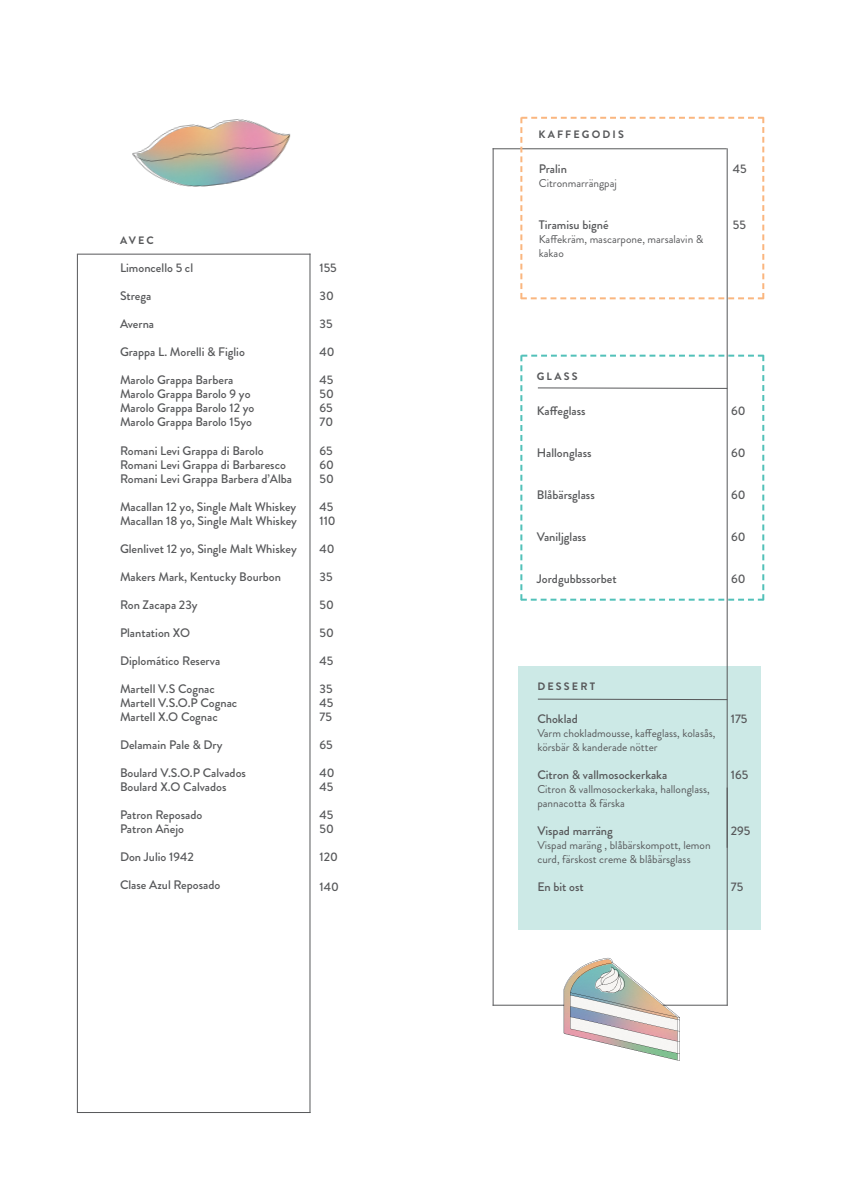
<style>
.page{position:relative;width:842px;height:1191px;background:#fff}
.page>*{position:absolute;margin:0;border:0;box-sizing:border-box;transform-origin:0 0}
.t1{font:500 12.4px "Brandon Grotesque";color:#57585a}
.t2{font:11.3px/14px "Brandon Grotesque";color:#57585a}
.t3{font:700 10.8px "Brandon Grotesque";letter-spacing:.2em;color:#57585a}
</style>
<div class="page">
<hr style="left:77px;top:254px;width:233px;height:1px;background:#57585a">
<hr style="left:77px;top:254px;width:1px;height:859px;background:#57585a">
<hr style="left:77px;top:1112px;width:233px;height:1px;background:#57585a">
<hr style="left:309px;top:254px;width:1px;height:859px;background:#57585a">
<div style="left:518px;top:666px;width:243px;height:263px;background:#cce9e6"></div>
<svg style="left:537px;top:698px;width:190px;height:2px"></svg>
<hr style="left:493px;top:148px;width:234px;height:1px;background:#57585a">
<hr style="left:727px;top:148px;width:1px;height:699px;background:#57585a">
<hr style="left:493px;top:148px;width:1px;height:857px;background:#57585a">
<hr style="left:727px;top:787px;width:1px;height:218px;background:#57585a">
<hr style="left:493px;top:1004px;width:235px;height:1px;background:#57585a">
<svg style="left:520px;top:117px;width:244px;height:182px"></svg>
<svg style="left:520px;top:355px;width:244px;height:245px"></svg>
<img style="left:538px;top:957px;width:171px;height:104px">
<img style="left:132px;top:119px;width:159px;height:68px">
<p class="t3" style="left:120px;top:232px;width:35px">AVEC</p>
<p class="t1" style="left:120px;top:259px;width:75px">Limoncello 5 cl</p>
<p class="t1" style="left:120px;top:287px;width:33px">Strega</p>
<p class="t1" style="left:120px;top:315px;width:36px">Averna</p>
<p class="t1" style="left:120px;top:343px;width:126px">Grappa L. Morelli &amp; Figlio</p>
<p class="t1" style="left:120px;top:371px;width:115px">Marolo Grappa Barbera</p>
<p class="t1" style="left:120px;top:385px;width:132px">Marolo Grappa Barolo 9 yo</p>
<p class="t1" style="left:120px;top:399px;width:136px">Marolo Grappa Barolo 12 yo</p>
<p class="t1" style="left:120px;top:413px;width:133px">Marolo Grappa Barolo 15yo</p>
<p class="t1" style="left:120px;top:441px;width:145px">Romani Levi Grappa di Barolo</p>
<p class="t1" style="left:120px;top:455px;width:167px">Romani Levi Grappa di Barbaresco</p>
<p class="t1" style="left:120px;top:469px;width:174px">Romani Levi Grappa Barbera d’Alba</p>
<p class="t1" style="left:120px;top:497px;width:178px">Macallan 12 yo, Single Malt Whiskey</p>
<p class="t1" style="left:120px;top:511px;width:178px">Macallan 18 yo, Single Malt Whiskey</p>
<p class="t1" style="left:120px;top:539px;width:178px">Glenlivet 12 yo, Single Malt Whiskey</p>
<p class="t1" style="left:120px;top:567px;width:163px">Makers Mark, Kentucky Bourbon</p>
<p class="t1" style="left:120px;top:595px;width:79px">Ron Zacapa 23y</p>
<p class="t1" style="left:120px;top:623px;width:72px">Plantation XO</p>
<p class="t1" style="left:120px;top:651px;width:102px">Diplomático Reserva</p>
<p class="t1" style="left:120px;top:679px;width:96px">Martell V.S Cognac</p>
<p class="t1" style="left:120px;top:693px;width:119px">Martell V.S.O.P Cognac</p>
<p class="t1" style="left:120px;top:707px;width:99px">Martell X.O Cognac</p>
<p class="t1" style="left:120px;top:735px;width:104px">Delamain Pale &amp; Dry</p>
<p class="t1" style="left:120px;top:763px;width:127px">Boulard V.S.O.P Calvados</p>
<p class="t1" style="left:120px;top:777px;width:108px">Boulard X.O Calvados</p>
<p class="t1" style="left:120px;top:805px;width:84px">Patron Reposado</p>
<p class="t1" style="left:120px;top:819px;width:66px">Patron Añejo</p>
<p class="t1" style="left:120px;top:847px;width:75px">Don Julio 1942</p>
<p class="t1" style="left:120px;top:875px;width:102px">Clase Azul Reposado</p>
<p class="t1" style="left:319px;top:259px;width:19px">155</p>
<p class="t1" style="left:319px;top:287px;width:16px">30</p>
<p class="t1" style="left:319px;top:315px;width:15px">35</p>
<p class="t1" style="left:319px;top:343px;width:17px">40</p>
<p class="t1" style="left:319px;top:371px;width:15px">45</p>
<p class="t1" style="left:319px;top:385px;width:16px">50</p>
<p class="t1" style="left:319px;top:399px;width:15px">65</p>
<p class="t1" style="left:319px;top:413px;width:15px">70</p>
<p class="t1" style="left:319px;top:441px;width:15px">65</p>
<p class="t1" style="left:319px;top:455px;width:16px">60</p>
<p class="t1" style="left:319px;top:469px;width:16px">50</p>
<p class="t1" style="left:319px;top:497px;width:15px">45</p>
<p class="t1" style="left:319px;top:511px;width:18px">110</p>
<p class="t1" style="left:319px;top:539px;width:17px">40</p>
<p class="t1" style="left:319px;top:567px;width:15px">35</p>
<p class="t1" style="left:319px;top:595px;width:16px">50</p>
<p class="t1" style="left:319px;top:623px;width:16px">50</p>
<p class="t1" style="left:319px;top:651px;width:15px">45</p>
<p class="t1" style="left:319px;top:679px;width:15px">35</p>
<p class="t1" style="left:319px;top:693px;width:15px">45</p>
<p class="t1" style="left:319px;top:707px;width:14px">75</p>
<p class="t1" style="left:319px;top:735px;width:15px">65</p>
<p class="t1" style="left:319px;top:763px;width:17px">40</p>
<p class="t1" style="left:319px;top:777px;width:15px">45</p>
<p class="t1" style="left:319px;top:805px;width:15px">45</p>
<p class="t1" style="left:319px;top:819px;width:16px">50</p>
<p class="t1" style="left:319px;top:847px;width:20px">120</p>
<p class="t1" style="left:319px;top:877px;width:21px">140</p>
<p class="t3" style="left:538px;top:127px;width:87px">KAFFEGODIS</p>
<p class="t1" style="left:539px;top:160px;width:30px">Pralin</p>
<p class="t2" style="left:539px;top:176px;width:80px">Citronmarrängpaj</p>
<p class="t1" style="left:539px;top:216px;width:72px">Tiramisu bigné</p>
<p class="t2" style="left:539px;top:232px;width:166px">Kaffekräm, mascarpone, marsalavin &amp; kakao</p>
<p class="t1" style="left:733px;top:160px;width:15px">45</p>
<p class="t1" style="left:733px;top:216px;width:15px">55</p>
<p class="t3" style="left:537px;top:369px;width:42px">GLASS</p>
<p class="t1" style="left:537px;top:402px;width:50px">Kaffeglass</p>
<p class="t1" style="left:537px;top:444px;width:56px">Hallonglass</p>
<p class="t1" style="left:537px;top:486px;width:59px">Blåbärsglass</p>
<p class="t1" style="left:537px;top:528px;width:51px">Vaniljglass</p>
<p class="t1" style="left:537px;top:570px;width:81px">Jordgubbssorbet</p>
<p class="t1" style="left:731px;top:402px;width:16px">60</p>
<p class="t1" style="left:731px;top:444px;width:16px">60</p>
<p class="t1" style="left:731px;top:486px;width:16px">60</p>
<p class="t1" style="left:731px;top:528px;width:16px">60</p>
<p class="t1" style="left:731px;top:570px;width:16px">60</p>
<p class="t3" style="left:537px;top:678px;width:59px">DESSERT</p>
<p class="t1" style="left:537px;top:709px;width:42px">Choklad</p>
<p class="t2" style="left:537px;top:726px;width:180px">Varm chokladmousse, kaffeglass, kolasås, körsbär &amp; kanderade nötter</p>
<p class="t1" style="left:537px;top:765px;width:131px">Citron &amp; vallmosockerkaka</p>
<p class="t2" style="left:537px;top:782px;width:174px">Citron &amp; vallmosockerkaka, hallonglass, pannacotta &amp; färska</p>
<p class="t1" style="left:537px;top:821px;width:77px">Vispad marräng</p>
<p class="t2" style="left:537px;top:838px;width:175px">Vispad maräng , blåbärskompott, lemon curd, färskost creme &amp; blåbärsglass</p>
<p class="t1" style="left:537px;top:877px;width:48px">En bit ost</p>
<p class="t1" style="left:731px;top:709px;width:18px">175</p>
<p class="t1" style="left:731px;top:765px;width:19px">165</p>
<p class="t1" style="left:731px;top:821px;width:21px">295</p>
<p class="t1" style="left:731px;top:877px;width:14px">75</p>
</div>
